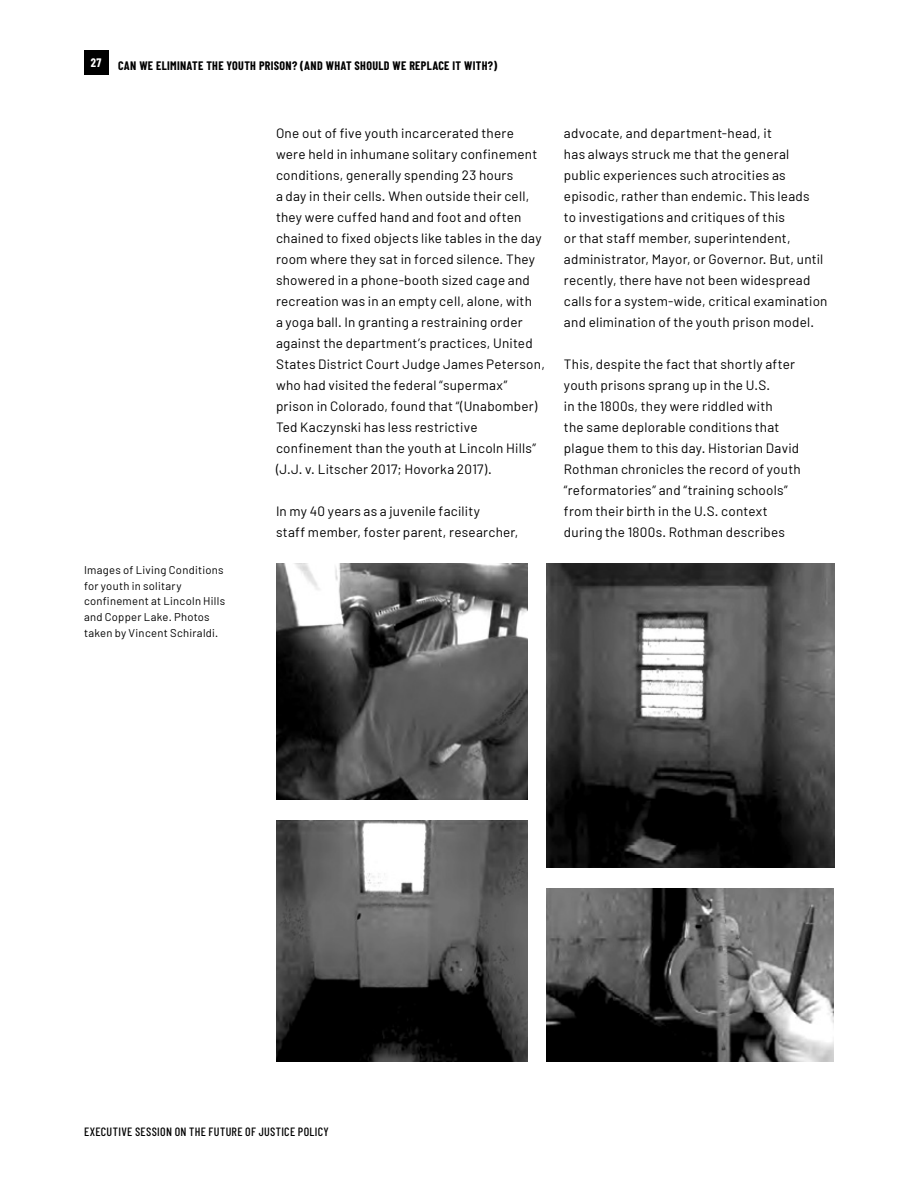
<style>
.page{position:relative;width:918px;height:1188px;background:#fff}
.page>*{position:absolute;margin:0;border:0;box-sizing:border-box;transform-origin:0 0}
.t1{font:13.5px/21px "Barlow";letter-spacing:.015em;color:#000}
.t2{font:700 12px "Barlow Condensed";letter-spacing:.025em;color:#000}
.t3{font:500 12px "Barlow Condensed";letter-spacing:.03em;color:#000}
.t4{font:700 12px "Barlow Condensed";color:#fff}
.t5{font:11.25px/15.8px "Barlow";letter-spacing:.025em;color:#000}
</style>
<div class="page">
<img style="left:546px;top:563px;width:288px;height:305px">
<img style="left:276px;top:820px;width:252px;height:242px">
<img style="left:276px;top:563px;width:252px;height:237px">
<img style="left:546px;top:889px;width:288px;height:173px">
<div style="left:84px;top:51px;width:24px;height:24px;background:#000"></div>
<p class="t4" style="left:91px;top:56px;width:12px">27</p>
<p class="t2" style="left:118px;top:58px;width:380px">CAN WE ELIMINATE THE YOUTH PRISON? (AND WHAT SHOULD WE REPLACE IT WITH?)</p>
<p class="t5" style="left:84px;top:562px;width:143px">Images of Living Conditions for youth in solitary confinement at Lincoln Hills and Copper Lake. Photos taken by Vincent Schiraldi.</p>
<p class="t1" style="left:276px;top:122px;width:270px">One out of five youth incarcerated there were held in inhumane solitary confinement conditions, generally spending 23 hours<br>a day in their cells. When outside their cell, they were cuffed hand and foot and often chained to fixed objects like tables in the day room where they sat in forced silence. They showered in a phone-booth sized cage and recreation was in an empty cell, alone, with<br>a yoga ball. In granting a restraining order against the department’s practices, United States District Court Judge James Peterson, who had visited the federal “supermax” prison in Colorado, found that “(Unabomber)<br>Ted Kaczynski has less restrictive confinement than the youth at Lincoln Hills” (J.J. v. Litscher 2017; Hovorka 2017).</p>
<p class="t1" style="left:276px;top:500px;width:244px">In my 40 years as a juvenile facility<br>staff member, foster parent, researcher,</p>
<p class="t1" style="left:564px;top:122px;width:265px">advocate, and department-head, it<br>has always struck me that the general public experiences such atrocities as episodic, rather than endemic. This leads<br>to investigations and critiques of this<br>or that staff member, superintendent, administrator, Mayor, or Governor. But, until recently, there have not been widespread calls for a system-wide, critical examination and elimination of the youth prison model.</p>
<p class="t1" style="left:564px;top:353px;width:238px">This, despite the fact that shortly after youth prisons sprang up in the U.S.<br>in the 1800s, they were riddled with<br>the same deplorable conditions that plague them to this day. Historian David Rothman chronicles the record of youth “reformatories” and “training schools” from their birth in the U.S. context during the 1800s. Rothman describes</p>
<p class="t3" style="left:84px;top:1124px;width:246px">EXECUTIVE SESSION ON THE FUTURE OF JUSTICE POLICY</p>
</div>
